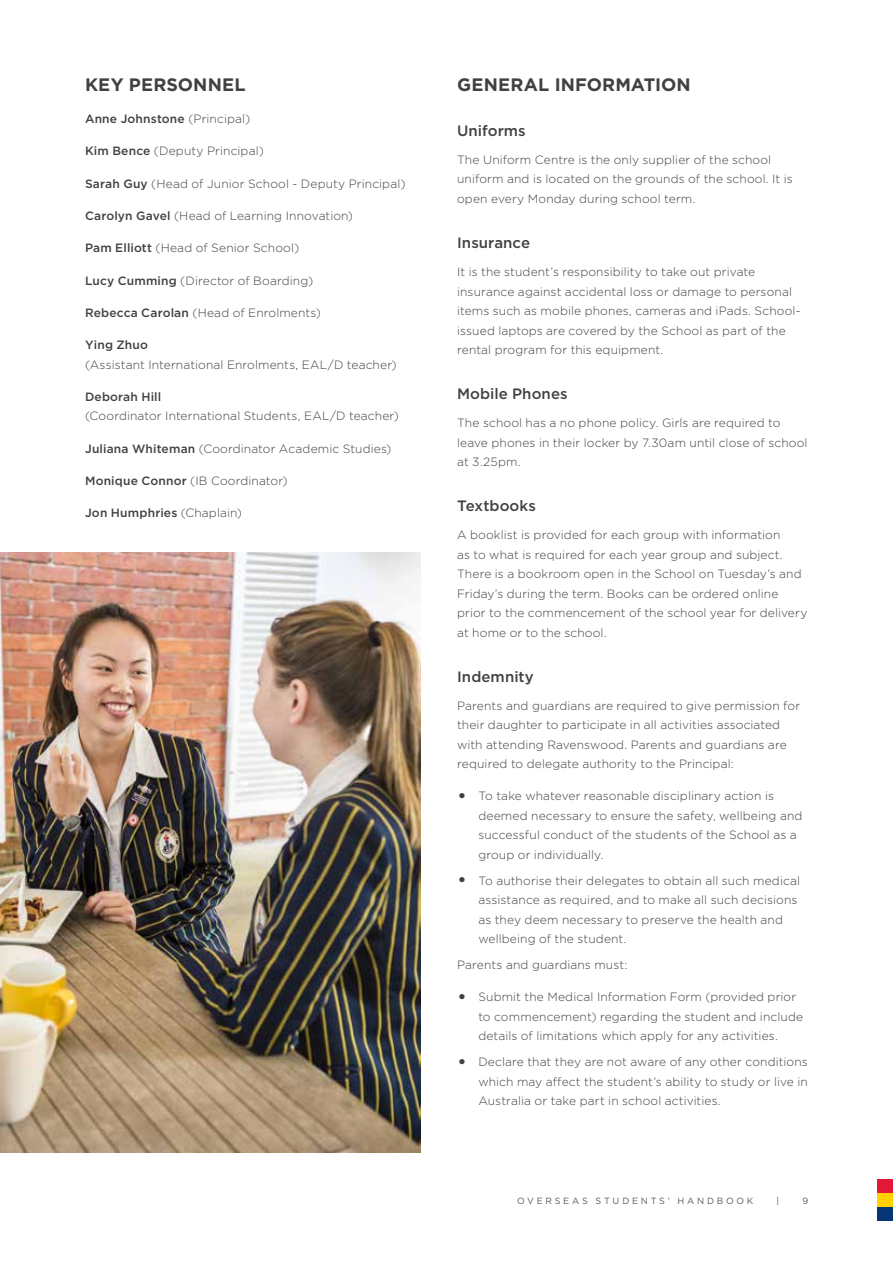
<style>
.page{position:relative;width:893px;height:1263px;background:#fff}
.page>*{position:absolute;margin:0;border:0;box-sizing:border-box;transform-origin:0 0}
.t1{font:700 18px "Gotham";letter-spacing:.005em;color:#414042}
.t2{font:500 15px "Gotham";letter-spacing:.005em;color:#414042}
.t3{font:300 12px/19.5px "Gotham";letter-spacing:.01em;color:#414042}
.t4{font:500 12px "Gotham";letter-spacing:.015em;color:#414042}
.t5{font:9px "Gotham";letter-spacing:.305em;color:#58595b}
.s1{font-weight:300}
.s2{font-weight:500}
.s3{font-size:21px}
</style>
<div class="page">
<img style="left:0;top:553px;width:421px;height:599px">
<div style="left:878px;top:1179px;width:15px;height:14px;background:#e31837"></div>
<div style="left:878px;top:1193px;width:15px;height:14px;background:#ffd200"></div>
<div style="left:878px;top:1207px;width:15px;height:14px;background:#06357a"></div>
<h1 class="t1" style="left:85px;top:73px;width:162px">KEY PERSONNEL</h1>
<p class="t4" style="left:85px;top:111px;width:167px">Anne Johnstone <span class="s1">(Principal)</span></p>
<p class="t3" style="left:85px;top:141px;width:180px"><span class="s2">Kim Bence</span> (Deputy Principal)</p>
<p class="t3" style="left:85px;top:173px;width:322px"><span class="s2">Sarah Guy</span> (Head of Junior School - Deputy Principal)</p>
<p class="t3" style="left:85px;top:206px;width:270px"><span class="s2">Carolyn Gavel</span> (Head of Learning Innovation)</p>
<p class="t3" style="left:85px;top:238px;width:216px"><span class="s2">Pam Elliott</span> (Head of Senior School)</p>
<p class="t3" style="left:85px;top:270px;width:230px"><span class="s2">Lucy Cumming</span> (Director of Boarding)</p>
<p class="t3" style="left:85px;top:302px;width:237px"><span class="s2">Rebecca Carolan</span> (Head of Enrolments)</p>
<p class="t4" style="left:85px;top:337px;width:64px">Ying Zhuo</p>
<p class="t3" style="left:85px;top:354px;width:313px">(Assistant International Enrolments, EAL/D teacher)</p>
<p class="t4" style="left:85px;top:389px;width:78px">Deborah Hill</p>
<p class="t3" style="left:85px;top:406px;width:315px">(Coordinator International Students, EAL/D teacher)</p>
<p class="t3" style="left:85px;top:438px;width:308px"><span class="s2">Juliana Whiteman</span> (Coordinator Academic Studies)</p>
<p class="t3" style="left:85px;top:470px;width:204px"><span class="s2">Monique Connor</span> (IB Coordinator)</p>
<p class="t4" style="left:85px;top:505px;width:158px">Jon Humphries <span class="s1">(Chaplain)</span></p>
<h1 class="t1" style="left:457px;top:73px;width:235px">GENERAL INFORMATION</h1>
<p class="t2" style="left:457px;top:121px;width:70px">Uniforms</p>
<p class="t3" style="left:457px;top:150px;width:337px">The Uniform Centre is the only supplier of the school uniform and is located on the grounds of the school. It is open every Monday during school term.</p>
<p class="t2" style="left:457px;top:233px;width:74px">Insurance</p>
<p class="t3" style="left:457px;top:262px;width:345px">It is the student’s responsibility to take out private insurance against accidental loss or damage to personal items such as mobile phones, cameras and iPads. School&shy;issued laptops are covered by the School as part of the rental program for this equipment.</p>
<p class="t2" style="left:457px;top:384px;width:112px">Mobile Phones</p>
<p class="t3" style="left:457px;top:413px;width:352px">The school has a no phone policy. Girls are required to leave phones in their locker by 7.30am until close of school at 3.25pm.</p>
<p class="t2" style="left:457px;top:496px;width:80px">Textbooks</p>
<p class="t3" style="left:457px;top:525px;width:352px">A booklist is provided for each group with information<br>as to what is required for each year group and subject.<br>There is a bookroom open in the School on Tuesday’s and Friday’s during the term. Books can be ordered online prior to the commencement of the school year for delivery at home or to the school.</p>
<p class="t2" style="left:457px;top:666px;width:78px">Indemnity</p>
<p class="t3" style="left:457px;top:695px;width:344px">Parents and guardians are required to give permission for their daughter to participate in all activities associated with attending Ravenswood. Parents and guardians are required to delegate authority to the Principal:</p>
<p class="t3" style="left:478px;top:786px;width:326px;text-indent:-21px"><span class="s3">•</span> To take whatever reasonable disciplinary action is deemed necessary to ensure the safety, wellbeing and successful conduct of the students of the School as a group or individually.</p>
<p class="t3" style="left:478px;top:870px;width:323px;text-indent:-21px"><span class="s3">•</span> To authorise their delegates to obtain all such medical assistance as required, and to make all such decisions as they deem necessary to preserve the health and wellbeing of the student.</p>
<p class="t3" style="left:457px;top:955px;width:172px">Parents and guardians must:</p>
<p class="t3" style="left:478px;top:987px;width:326px;text-indent:-21px"><span class="s3">•</span> Submit the Medical Information Form (provided prior to commencement) regarding the student and include details of limitations which apply for any activities.</p>
<p class="t3" style="left:478px;top:1052px;width:331px;text-align:justify;text-indent:-21px"><span class="s3">•</span> Declare that they are not aware of any other conditions which may affect the student’s ability to study or live in Australia or take part in school activities.</p>
<p class="t5" style="left:517px;top:1195px;width:238px">OVERSEAS STUDENTS’ HANDBOOK</p>
<p class="t5" style="left:777px;top:1195px;width:4px">|</p>
<p class="t5" style="left:802px;top:1195px;width:7px">9</p>
</div>
